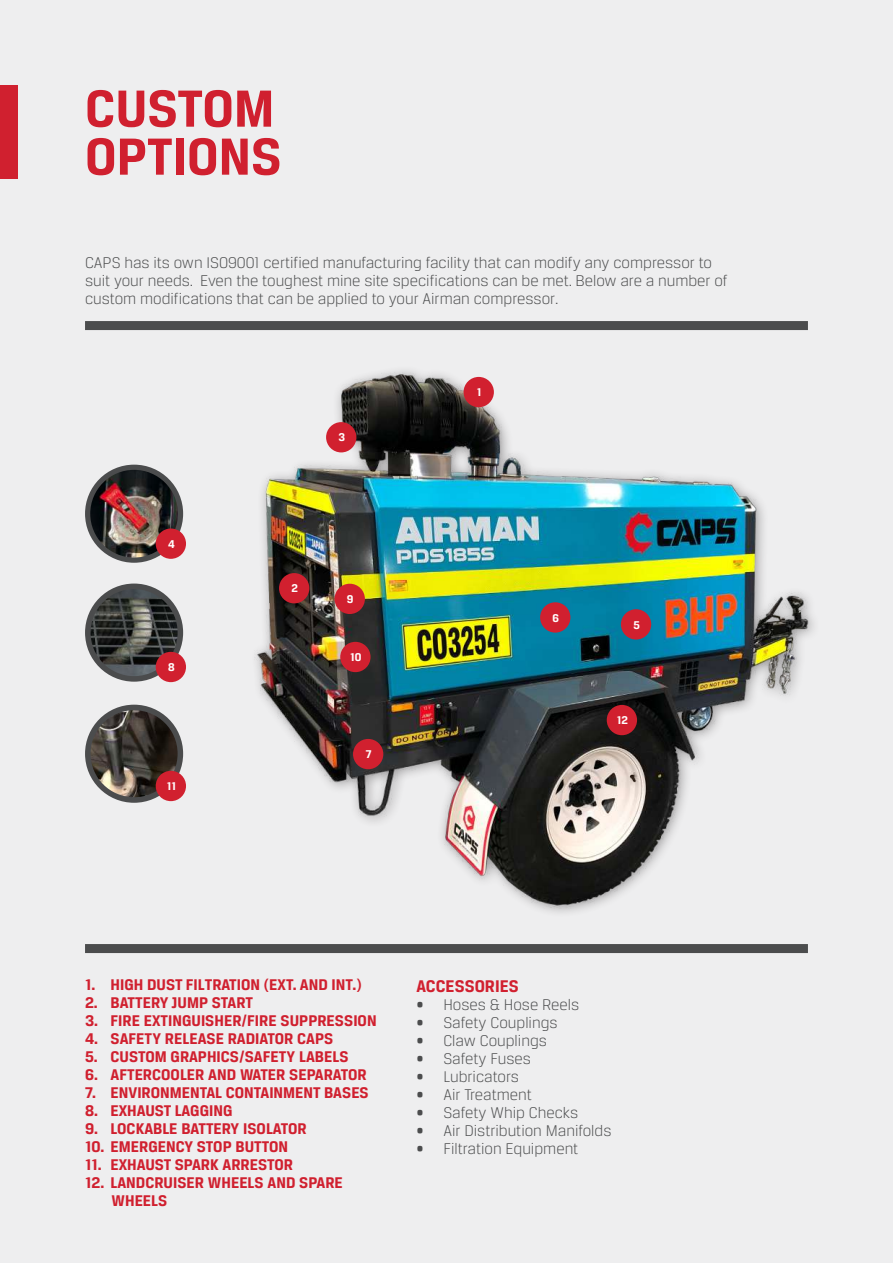
<style>
.page{position:relative;width:893px;height:1263px;background:#eeeeef}
.page>*{position:absolute;margin:0;border:0;box-sizing:border-box;transform-origin:0 0}
.t1{font:700 55.5px/48px "Breuer Text";color:#d0202f}
.t2{font:700 18px "Breuer Text";color:#d1202f}
.t3{font:300 16.5px/18px "Breuer Text";color:#4b4c4d}
.t4{font:700 16.5px/18px "Breuer Text";color:#d0202f}
.t5{font:700 12px "Breuer Text";color:#fff}
</style>
<div class="page">
<div style="left:0;top:85px;width:17px;height:94px;background:#d0202f"></div>
<div style="left:85px;top:944px;width:723px;height:9px;background:#4b4c4d"></div>
<div style="left:85px;top:321px;width:723px;height:9px;background:#4b4c4d"></div>
<img style="left:88px;top:707px;width:92px;height:93px;border-radius:46px">
<div style="left:85px;top:705px;width:98px;height:98px;border:6px solid #4b4c4d;border-radius:50%"></div>
<img style="left:88px;top:586px;width:92px;height:93px;border-radius:46px">
<div style="left:85px;top:583px;width:98px;height:99px;border:6px solid #4b4c4d;border-radius:50%"></div>
<img style="left:88px;top:467px;width:93px;height:93px;border-radius:46px">
<div style="left:85px;top:465px;width:98px;height:98px;border:5px solid #4b4c4d;border-radius:50%"></div>
<div style="left:156px;top:652px;width:30px;height:30px;background:#d1202f;border-radius:50%"></div>
<div style="left:156px;top:528px;width:30px;height:31px;background:#d1202f;border-radius:50%"></div>
<div style="left:156px;top:771px;width:30px;height:30px;background:#d1202f;border-radius:50%"></div>
<img style="left:254px;top:370px;width:560px;height:543px">
<div style="left:279px;top:573px;width:30px;height:30px;background:#d1202f;border-radius:50%"></div>
<div style="left:335px;top:584px;width:30px;height:30px;background:#d1202f;border-radius:50%"></div>
<div style="left:340px;top:642px;width:31px;height:30px;background:#d1202f;border-radius:50%"></div>
<div style="left:353px;top:739px;width:30px;height:30px;background:#d1202f;border-radius:50%"></div>
<div style="left:540px;top:602px;width:30px;height:31px;background:#d1202f;border-radius:50%"></div>
<div style="left:326px;top:422px;width:30px;height:30px;background:#d1202f;border-radius:50%"></div>
<div style="left:464px;top:377px;width:30px;height:30px;background:#d1202f;border-radius:50%"></div>
<div style="left:621px;top:609px;width:30px;height:30px;background:#d1202f;border-radius:50%"></div>
<div style="left:607px;top:705px;width:30px;height:30px;background:#d1202f;border-radius:50%"></div>
<h1 class="t1" style="left:85px;top:83px;width:198px">CUSTOM<br>OPTIONS</h1>
<p class="t3" style="left:85px;top:253px;width:644px">CAPS has its own ISO9001 certified manufacturing facility that can modify any compressor to suit your needs. Even the toughest mine site specifications can be met. Below are a number of custom modifications that can be applied to your Airman compressor.</p>
<p class="t5" style="left:168px;top:537px;width:8px">4</p>
<p class="t5" style="left:168px;top:660px;width:8px">8</p>
<p class="t5" style="left:167px;top:779px;width:11px">11</p>
<p class="t5" style="left:338px;top:431px;width:8px">3</p>
<p class="t5" style="left:291px;top:582px;width:8px">2</p>
<p class="t5" style="left:347px;top:592px;width:8px">9</p>
<p class="t5" style="left:350px;top:650px;width:13px">10</p>
<p class="t5" style="left:366px;top:747px;width:7px">7</p>
<p class="t5" style="left:477px;top:385px;width:6px">1</p>
<p class="t5" style="left:552px;top:611px;width:8px">6</p>
<p class="t5" style="left:633px;top:618px;width:8px">5</p>
<p class="t5" style="left:617px;top:713px;width:13px">12</p>
<p class="t4" style="left:85px;top:976px;width:278px">1. HIGH DUST FILTRATION (EXT. AND INT.)</p>
<p class="t4" style="left:85px;top:994px;width:170px">2. BATTERY JUMP START</p>
<p class="t4" style="left:85px;top:1012px;width:293px">3. FIRE EXTINGUISHER/FIRE SUPPRESSION</p>
<p class="t4" style="left:85px;top:1030px;width:250px">4. SAFETY RELEASE RADIATOR CAPS</p>
<p class="t4" style="left:85px;top:1048px;width:265px">5. CUSTOM GRAPHICS/SAFETY LABELS</p>
<p class="t4" style="left:85px;top:1066px;width:283px">6. AFTERCOOLER AND WATER SEPARATOR</p>
<p class="t4" style="left:85px;top:1084px;width:285px">7. ENVIRONMENTAL CONTAINMENT BASES</p>
<p class="t4" style="left:85px;top:1102px;width:149px">8. EXHAUST LAGGING</p>
<p class="t4" style="left:85px;top:1120px;width:223px">9. LOCKABLE BATTERY ISOLATOR</p>
<p class="t4" style="left:85px;top:1138px;width:205px">10. EMERGENCY STOP BUTTON</p>
<p class="t4" style="left:85px;top:1156px;width:210px">11. EXHAUST SPARK ARRESTOR</p>
<p class="t4" style="left:112px;top:1174px;width:233px;text-indent:-27px">12. LANDCRUISER WHEELS AND SPARE<br>WHEELS</p>
<p class="t2" style="left:416px;top:975px;width:104px">ACCESSORIES</p>
<p class="t3" style="left:416px;top:995px;width:164px">• Hoses &amp; Hose Reels</p>
<p class="t3" style="left:416px;top:1013px;width:143px">• Safety Couplings</p>
<p class="t3" style="left:416px;top:1031px;width:132px">• Claw Couplings</p>
<p class="t3" style="left:416px;top:1049px;width:116px">• Safety Fuses</p>
<p class="t3" style="left:416px;top:1067px;width:104px">• Lubricators</p>
<p class="t3" style="left:416px;top:1085px;width:117px">• Air Treatment</p>
<p class="t3" style="left:416px;top:1103px;width:163px">• Safety Whip Checks</p>
<p class="t3" style="left:416px;top:1121px;width:197px">• Air Distribution Manifolds</p>
<p class="t3" style="left:416px;top:1139px;width:163px">• Filtration Equipment</p>
</div>
